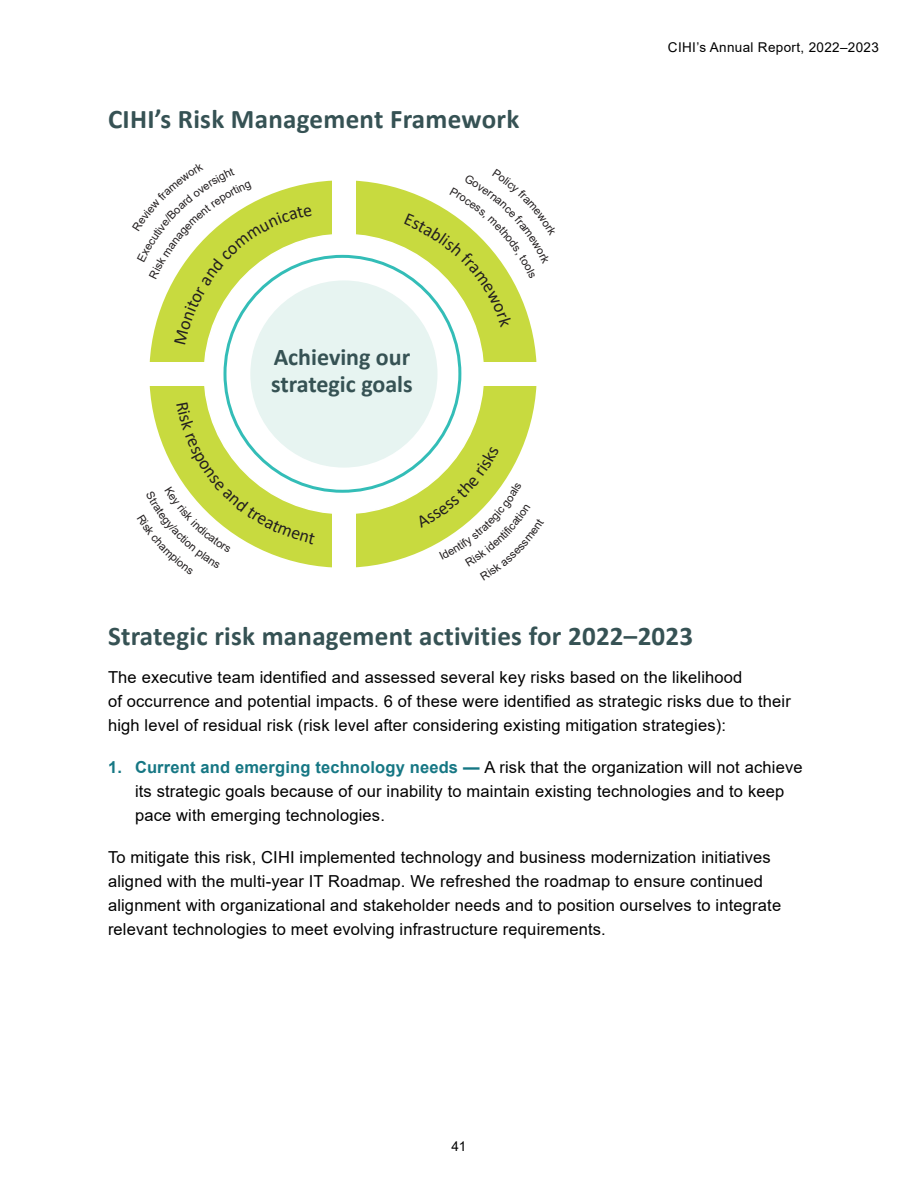
<style>
.page{position:relative;width:918px;height:1188px;background:#fff}
.page>*{position:absolute;margin:0;border:0;box-sizing:border-box;transform-origin:0 0}
.H3{font:700 27px "Calibri";letter-spacing:.01em;color:#365254}
.t1{font:700 24px/27px "Calibri";color:#365254}
.body{font:16.5px/24px "Arial";letter-spacing:.01em;color:#000}
.t2{font:13.5px "Arial";letter-spacing:.025em;color:#000}
.s1{font-weight:700;color:#167784}
</style>
<div class="page">
<div style="left:149px;top:180px;width:388px;height:388px;background:#c8da3f;border-radius:50%"></div>
<div style="left:204px;top:234px;width:280px;height:280px;background:#fff;border-radius:50%"></div>
<div style="left:479px;top:362px;width:67px;height:24px;background:#fff"></div>
<div style="left:250px;top:280px;width:188px;height:188px;background:#e7f4f1;border-radius:50%"></div>
<div style="left:332px;top:174px;width:24px;height:68px;background:#fff"></div>
<div style="left:332px;top:509px;width:24px;height:67px;background:#fff"></div>
<div style="left:146px;top:362px;width:67px;height:24px;background:#fff"></div>
<svg style="left:404px;top:190px;width:127px;height:137px"></svg>
<svg style="left:416px;top:446px;width:107px;height:108px"></svg>
<svg style="left:151px;top:182px;width:161px;height:162px"></svg>
<svg style="left:151px;top:402px;width:164px;height:164px"></svg>
<h4 class="H3" style="left:108px;top:100px;width:413px">CIHI’s Risk Management Framework</h4>
<p class="t1" style="left:271px;top:344px;width:143px">Achieving our strategic goals</p>
<p class="t2" style="left:668px;top:38px;width:212px">CIHI’s Annual Report, 2022–2023</p>
<h4 class="H3" style="left:108px;top:617px;width:587px">Strategic risk management activities for 2022–2023</h4>
<p class="body" style="left:108px;top:665px;width:684px">The executive team identified and assessed several key risks based on the likelihood<br>of occurrence and potential impacts. 6 of these were identified as strategic risks due to their high level of residual risk (risk level after considering existing mitigation strategies):</p>
<p class="body" style="left:135px;top:755px;width:669px;text-indent:-27px"><span class="s1">1. Current and emerging technology needs —</span> A risk that the organization will not achieve its strategic goals because of our inability to maintain existing technologies and to keep pace with emerging technologies.</p>
<p class="body" style="left:108px;top:845px;width:675px">To mitigate this risk, CIHI implemented technology and business modernization initiatives aligned with the multi-year IT Roadmap. We refreshed the roadmap to ensure continued alignment with organizational and stakeholder needs and to position ourselves to integrate relevant technologies to meet evolving infrastructure requirements.</p>
<p class="t2" style="left:451px;top:1137px;width:17px">41</p>
</div>
